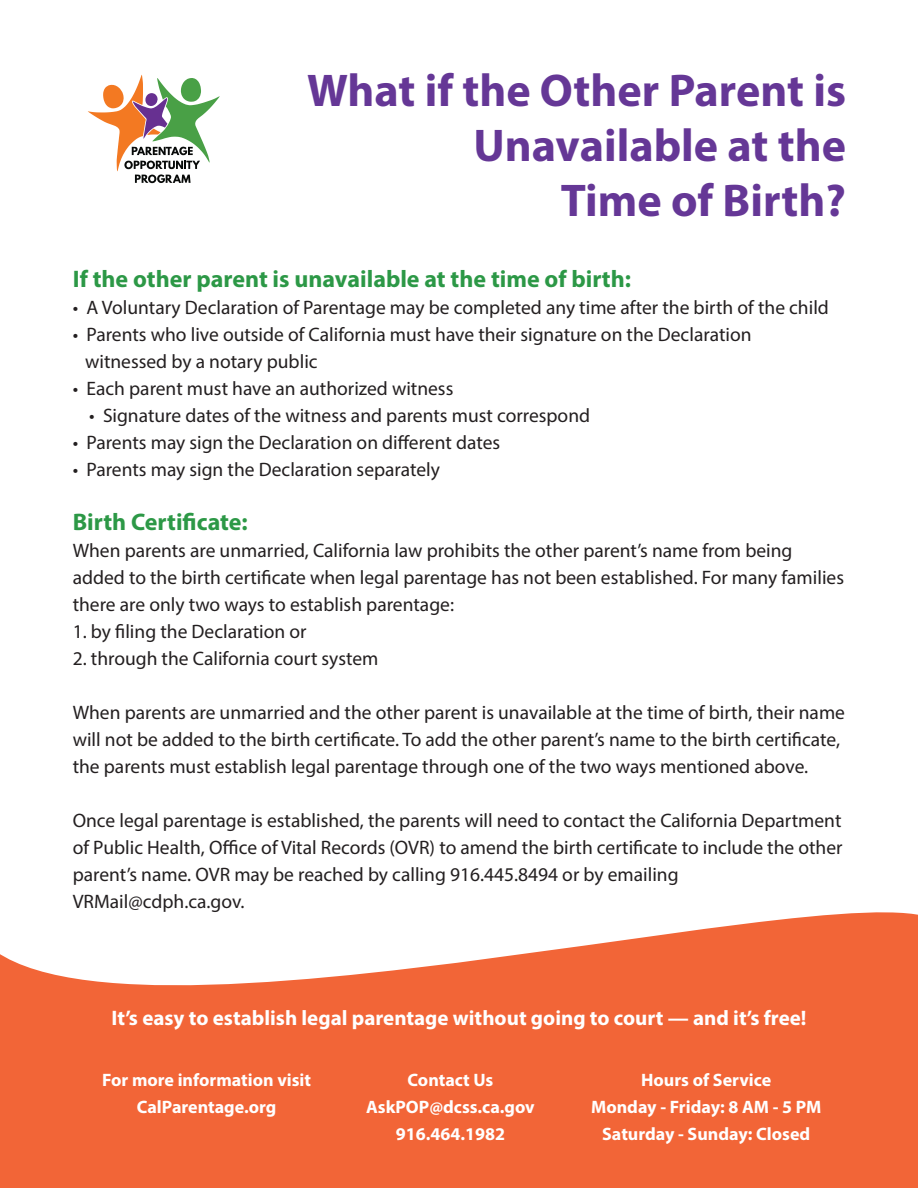
<style>
.page{position:relative;width:918px;height:1188px;background:#fff}
.page>*{position:absolute;margin:0;border:0;box-sizing:border-box;transform-origin:0 0}
.t1{font:700 46.05px/55.3px "Myriad Pro";color:#653796;text-align:right}
.t2{font:700 24px "Myriad Pro";color:#2c9846}
.t3{font:700 21px "Myriad Pro";color:#fff}
.t4{font:19.5px/27px "Myriad Pro";color:#231f20}
.t5{font:700 18px "Myriad Pro";color:#fff}
</style>
<div class="page">
<svg style="left:0;top:912px;width:918px;height:276px;fill:#f26537"></svg>
<svg style="left:88px;top:75px;width:132px;height:108px"></svg>
<p class="t1" style="left:307px;top:61px;width:540px">What if the Other Parent is<br>Unavailable at the</p>
<p class="t1" style="left:561px;top:172px;width:287px">Time of Birth?</p>
<p class="t2" style="left:73px;top:264px;width:560px">If the other parent is unavailable at the time of birth:</p>
<p class="t4" style="left:73px;top:294px;width:758px">• A Voluntary Declaration of Parentage may be completed any time after the birth of the child</p>
<p class="t4" style="left:85px;top:321px;width:668px;text-indent:-12px">• Parents who live outside of California must have their signature on the Declaration witnessed by a notary public</p>
<p class="t4" style="left:73px;top:375px;width:382px">• Each parent must have an authorized witness</p>
<p class="t4" style="left:89px;top:402px;width:502px">• Signature dates of the witness and parents must correspond</p>
<p class="t4" style="left:73px;top:429px;width:429px">• Parents may sign the Declaration on different dates</p>
<p class="t4" style="left:73px;top:456px;width:369px">• Parents may sign the Declaration separately</p>
<p class="t2" style="left:73px;top:507px;width:177px">Birth Certificate:</p>
<p class="t4" style="left:73px;top:537px;width:721px">When parents are unmarried, California law prohibits the other parent’s name from being</p>
<p class="t4" style="left:73px;top:564px;width:773px">added to the birth certificate when legal parentage has not been established. For many families there are only two ways to establish parentage:</p>
<p class="t4" style="left:73px;top:618px;width:235px">1. by filing the Declaration or</p>
<p class="t4" style="left:73px;top:645px;width:307px">2. through the California court system</p>
<p class="t4" style="left:73px;top:699px;width:774px">When parents are unmarried and the other parent is unavailable at the time of birth, their name will not be added to the birth certificate. To add the other parent’s name to the birth certificate, the parents must establish legal parentage through one of the two ways mentioned above.</p>
<p class="t4" style="left:73px;top:807px;width:771px;text-align:justify">Once legal parentage is established, the parents will need to contact the California Department of Public Health, Office of Vital Records (OVR) to amend the birth certificate to include the other parent’s name. OVR may be reached by calling 916.445.8494 or by emailing</p>
<p class="t4" style="left:73px;top:888px;width:173px">VRMail@cdph.ca.gov.</p>
<p class="t3" style="left:111px;top:1004px;width:697px">It’s easy to establish legal parentage without going to court — and it’s free!</p>
<p class="t5" style="left:102px;top:1069px;width:211px">For more information visit</p>
<p class="t5" style="left:137px;top:1096px;width:141px">CalParentage.org</p>
<p class="t5" style="left:408px;top:1069px;width:87px">Contact Us</p>
<p class="t5" style="left:366px;top:1096px;width:170px">AskPOP@dcss.ca.gov</p>
<p class="t5" style="left:396px;top:1123px;width:111px">916.464.1982</p>
<p class="t5" style="left:641px;top:1069px;width:132px">Hours of Service</p>
<p class="t5" style="left:591px;top:1096px;width:232px">Monday - Friday: 8 AM - 5 PM</p>
<p class="t5" style="left:602px;top:1123px;width:210px">Saturday - Sunday: Closed</p>
</div>
